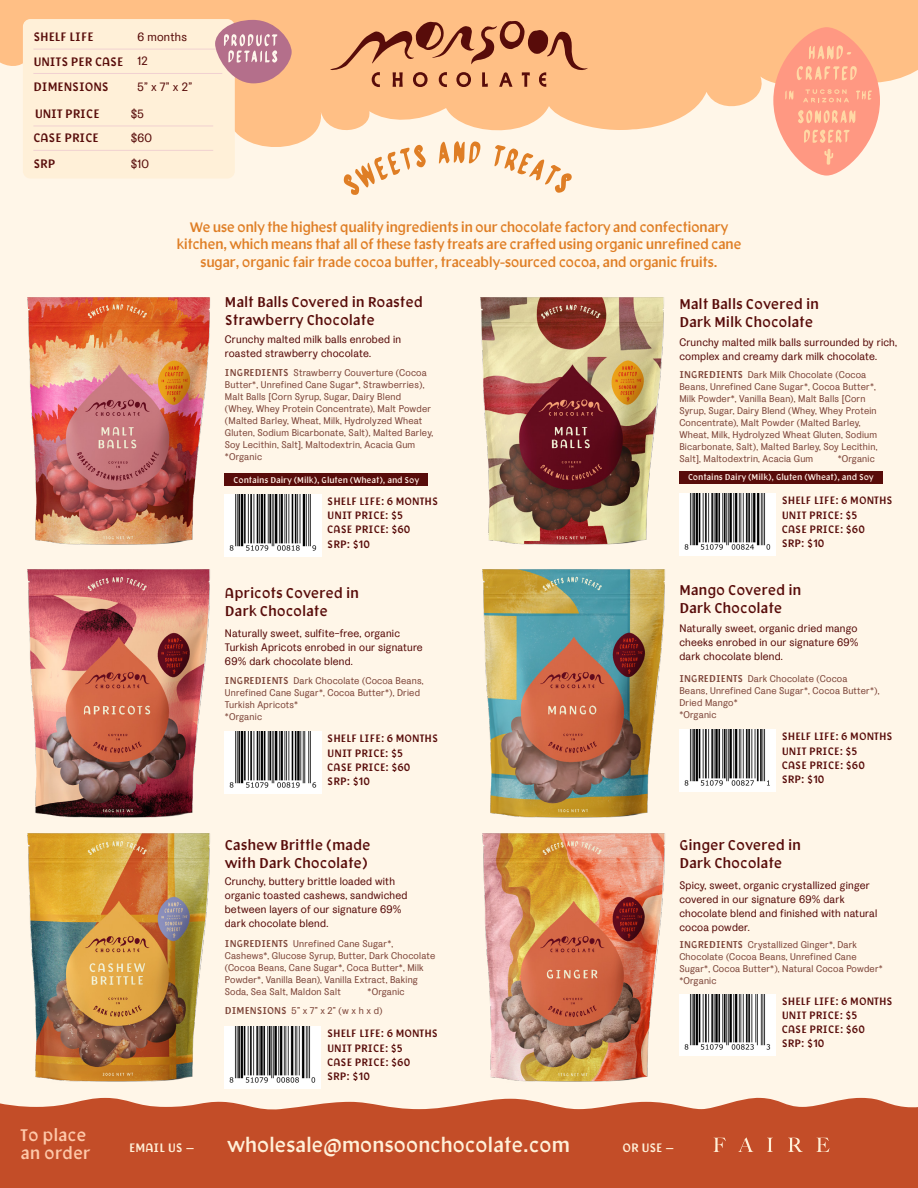
<style>
.page{position:relative;width:918px;height:1188px;background:#fff}
.page>*{position:absolute;margin:0;border:0;box-sizing:border-box;transform-origin:0 0}
.t1{font:19.5px "Facultad Monsoon";letter-spacing:-.02em;color:#fff0d8}
.t2{font:16.5px/18px "Facultad Monsoon";letter-spacing:-.01em;color:#fec8a9}
.t3{font:13.8px/18px "Facultad Monsoon";letter-spacing:-.01em;color:#580c0a}
.t4{font:13.5px/17.2px "Facultad Monsoon";letter-spacing:-.04em;color:#df7e25;text-align:center}
.t5{font:12px "Facultad Monsoon";letter-spacing:-.01em;color:#580c0a}
.t6{font:12px "La Fabrique";letter-spacing:.02em;color:#580c0a}
.t7{font:12px "Facultad Monsoon";letter-spacing:-.01em;color:#fff0d8}
.t8{font:10.8px/13.8px "La Fabrique";letter-spacing:.02em;color:#580c0a}
.t9{font:10.5px "Facultad Monsoon";color:#580c0a}
.t10{font:9.75px/12px "La Fabrique";letter-spacing:.02em;color:#7e463a}
.t11{font:8.25px "Facultad Monsoon";letter-spacing:-.01em;color:#ffede3}
.s1{font-family:"Facultad Monsoon"}
</style>
<div class="page">
<div style="left:0;top:148px;width:918px;height:949px;background:#fff6e8"></div>
<svg style="left:0;top:0;width:589px;height:173px;background:#fed0a4"></svg>
<svg style="left:354px;top:0;width:564px;height:148px;background:#ffcea0"></svg>
<svg style="left:353px;top:10px;width:368px;height:135px;background:#fecd9e"></svg>
<div style="left:773px;top:27px;width:107px;height:149px;background:#ff9882;border-radius:50%"></div>
<svg style="left:809px;top:45px;width:42px;height:15px"></svg>
<svg style="left:797px;top:66px;width:60px;height:14px"></svg>
<svg style="left:798px;top:110px;width:57px;height:13px"></svg>
<svg style="left:804px;top:130px;width:46px;height:13px"></svg>
<svg style="left:785px;top:91px;width:8px;height:9px"></svg>
<svg style="left:856px;top:90px;width:16px;height:10px"></svg>
<svg style="left:803px;top:89px;width:46px;height:13px"></svg>
<svg style="left:824px;top:149px;width:9px;height:16px"></svg>
<svg style="left:330px;top:21px;width:258px;height:66px;background:#dc996b"></svg>
<div style="left:0;top:1113px;width:918px;height:75px;background:#c34d28"></div>
<svg style="left:0;top:1097px;width:918px;height:16px;background:#dd987d"></svg>
<svg style="left:713px;top:1137px;width:116px;height:15px"></svg>
<svg style="left:344px;top:145px;width:82px;height:50px;background:#f8ddc0"></svg>
<svg style="left:439px;top:141px;width:41px;height:23px"></svg>
<svg style="left:494px;top:145px;width:78px;height:48px;background:#f8dec2"></svg>
<div style="left:23px;top:19px;width:212px;height:160px;background:#fff0d8;border-radius:8px"></div>
<hr style="left:33px;top:49px;width:189px;height:1px;background:#f1d1d1">
<hr style="left:33px;top:73px;width:189px;height:1px;background:#f1d1d1">
<hr style="left:33px;top:126px;width:180px;height:1px;background:#f1d1d1">
<hr style="left:33px;top:150px;width:180px;height:1px;background:#f1d1d1">
<svg style="left:215px;top:20px;width:77px;height:63px;background:#cd949b"></svg>
<img style="left:679px;top:730px;width:97px;height:61px">
<img style="left:471px;top:561px;width:199px;height:529px">
<img style="left:679px;top:994px;width:97px;height:62px">
<img style="left:225px;top:732px;width:96px;height:61px">
<img style="left:16px;top:561px;width:199px;height:529px">
<img style="left:225px;top:495px;width:96px;height:61px">
<img style="left:16px;top:289px;width:199px;height:264px">
<div style="left:225px;top:473px;width:203px;height:13px;background:#580c0a"></div>
<img style="left:679px;top:494px;width:97px;height:61px">
<img style="left:469px;top:289px;width:199px;height:264px">
<div style="left:679px;top:471px;width:203px;height:12px;background:#580c0a"></div>
<img style="left:225px;top:1027px;width:96px;height:61px">
<p class="t5" style="left:33px;top:27px;width:62px">SHELF LIFE</p>
<p class="t5" style="left:33px;top:51px;width:92px">UNITS PER CASE</p>
<p class="t6" style="left:137px;top:53px;width:12px">12</p>
<p class="t6" style="left:137px;top:30px;width:51px">6 months</p>
<p class="t5" style="left:33px;top:77px;width:77px">DIMENSIONS</p>
<p class="t6" style="left:137px;top:79px;width:56px">5” x 7” x 2”</p>
<p class="t5" style="left:35px;top:104px;width:66px">UNIT PRICE</p>
<p class="t5" style="left:33px;top:128px;width:67px">CASE PRICE</p>
<p class="t6" style="left:131px;top:107px;width:15px">$5</p>
<p class="t6" style="left:131px;top:131px;width:23px">$60</p>
<p class="t5" style="left:33px;top:154px;width:24px">SRP</p>
<p class="t6" style="left:131px;top:157px;width:20px">$10</p>
<p class="t4" style="left:176px;top:218px;width:567px">We use only the highest quality ingredients in our chocolate factory and confectionary kitchen, which means that all of these tasty treats are crafted using organic unrefined cane sugar, organic fair trade cocoa butter, traceably-sourced cocoa, and organic fruits.</p>
<p class="t3" style="left:225px;top:292px;width:199px">Malt Balls Covered in Roasted<br>Strawberry Chocolate</p>
<p class="t3" style="left:679px;top:295px;width:141px">Malt Balls Covered in<br>Dark Milk Chocolate</p>
<p class="t8" style="left:225px;top:332px;width:178px">Crunchy malted milk balls enrobed in roasted strawberry chocolate.</p>
<p class="t8" style="left:679px;top:336px;width:219px">Crunchy malted milk balls surrounded by rich, complex and creamy dark milk chocolate.</p>
<p class="t10" style="left:225px;top:367px;width:210px"><span class="s1">INGREDIENTS</span> Strawberry Couverture (Cocoa Butter*, Unrefined Cane Sugar*, Strawberries), Malt Balls [Corn Syrup, Sugar, Dairy Blend<br>(Whey, Whey Protein Concentrate), Malt Powder (Malted Barley, Wheat, Milk, Hydrolyzed Wheat Gluten, Sodium Bicarbonate, Salt), Malted Barley, Soy Lecithin, Salt], Maltodextrin, Acacia Gum *Organic</p>
<p class="t9" style="left:327px;top:492px;width:112px">SHELF LIFE: 6 MONTHS</p>
<p class="t9" style="left:327px;top:506px;width:77px">UNIT PRICE: $5</p>
<p class="t9" style="left:327px;top:521px;width:85px">CASE PRICE: $60</p>
<p class="t9" style="left:327px;top:535px;width:44px">SRP: $10</p>
<p class="t11" style="left:234px;top:473px;width:187px">Contains Dairy (Milk), Gluten (Wheat), and Soy</p>
<p class="t10" style="left:679px;top:368px;width:199px"><span class="s1">INGREDIENTS</span> Dark Milk Chocolate (Cocoa Beans, Unrefined Cane Sugar*, Cocoa Butter*, Milk Powder*, Vanilla Bean), Malt Balls [Corn Syrup, Sugar, Dairy Blend (Whey, Whey Protein Concentrate), Malt Powder (Malted Barley, Wheat, Milk, Hydrolyzed Wheat Gluten, Sodium Bicarbonate, Salt), Malted Barley, Soy Lecithin, Salt], Maltodextrin, Acacia Gum</p>
<p class="t10" style="left:838px;top:452px;width:39px">*Organic</p>
<p class="t9" style="left:782px;top:492px;width:112px">SHELF LIFE: 6 MONTHS</p>
<p class="t9" style="left:782px;top:506px;width:77px">UNIT PRICE: $5</p>
<p class="t9" style="left:782px;top:520px;width:85px">CASE PRICE: $60</p>
<p class="t9" style="left:782px;top:534px;width:44px">SRP: $10</p>
<p class="t11" style="left:688px;top:470px;width:187px">Contains Dairy (Milk), Gluten (Wheat), and Soy</p>
<p class="t3" style="left:225px;top:583px;width:136px">Apricots Covered in<br>Dark Chocolate</p>
<p class="t3" style="left:679px;top:580px;width:124px">Mango Covered in<br>Dark Chocolate</p>
<p class="t8" style="left:225px;top:626px;width:199px">Naturally sweet, sulfite-free, organic<br>Turkish Apricots enrobed in our signature<br>69% dark chocolate blend.</p>
<p class="t8" style="left:679px;top:622px;width:181px;text-align:justify">Naturally sweet, organic dried mango cheeks enrobed in our signature 69% dark chocolate blend.</p>
<p class="t10" style="left:225px;top:674px;width:200px"><span class="s1">INGREDIENTS</span> Dark Chocolate (Cocoa Beans,<br>Unrefined Cane Sugar*, Cocoa Butter*), Dried<br>Turkish Apricots*<br>*Organic</p>
<p class="t9" style="left:327px;top:730px;width:112px">SHELF LIFE: 6 MONTHS</p>
<p class="t9" style="left:327px;top:744px;width:77px">UNIT PRICE: $5</p>
<p class="t9" style="left:327px;top:758px;width:85px">CASE PRICE: $60</p>
<p class="t9" style="left:327px;top:772px;width:44px">SRP: $10</p>
<p class="t10" style="left:679px;top:672px;width:202px"><span class="s1">INGREDIENTS</span> Dark Chocolate (Cocoa<br>Beans, Unrefined Cane Sugar*, Cocoa Butter*),<br>Dried Mango*<br>*Organic</p>
<p class="t9" style="left:782px;top:728px;width:112px">SHELF LIFE: 6 MONTHS</p>
<p class="t9" style="left:782px;top:742px;width:77px">UNIT PRICE: $5</p>
<p class="t9" style="left:782px;top:756px;width:85px">CASE PRICE: $60</p>
<p class="t9" style="left:782px;top:770px;width:44px">SRP: $10</p>
<p class="t3" style="left:225px;top:835px;width:147px">Cashew Brittle (made with Dark Chocolate)</p>
<p class="t3" style="left:679px;top:835px;width:123px">Ginger Covered in<br>Dark Chocolate</p>
<p class="t8" style="left:225px;top:874px;width:184px">Crunchy, buttery brittle loaded with organic toasted cashews, sandwiched between layers of our signature 69% dark chocolate blend.</p>
<p class="t8" style="left:679px;top:878px;width:199px">Spicy, sweet, organic crystallized ginger covered in our signature 69% dark chocolate blend and finished with natural cocoa powder.</p>
<p class="t10" style="left:225px;top:938px;width:212px"><span class="s1">INGREDIENTS</span> Unrefined Cane Sugar*, Cashews*, Glucose Syrup, Butter, Dark Chocolate (Cocoa Beans, Cane Sugar*, Coca Butter*, Milk Powder*, Vanilla Bean), Vanilla Extract, Baking Soda, Sea Salt, Maldon Salt</p>
<p class="t10" style="left:368px;top:986px;width:39px">*Organic</p>
<p class="t10" style="left:225px;top:1005px;width:159px"><span class="s1">DIMENSIONS</span> 5” x 7” x 2” (w x h x d)</p>
<p class="t9" style="left:327px;top:1025px;width:112px">SHELF LIFE: 6 MONTHS</p>
<p class="t9" style="left:327px;top:1039px;width:77px">UNIT PRICE: $5</p>
<p class="t9" style="left:327px;top:1053px;width:85px">CASE PRICE: $60</p>
<p class="t9" style="left:327px;top:1067px;width:44px">SRP: $10</p>
<p class="t10" style="left:679px;top:938px;width:205px"><span class="s1">INGREDIENTS</span> Crystallized Ginger*, Dark Chocolate (Cocoa Beans, Unrefined Cane Sugar*, Cocoa Butter*), Natural Cocoa Powder* *Organic</p>
<p class="t9" style="left:782px;top:992px;width:112px">SHELF LIFE: 6 MONTHS</p>
<p class="t9" style="left:782px;top:1006px;width:77px">UNIT PRICE: $5</p>
<p class="t9" style="left:782px;top:1021px;width:85px">CASE PRICE: $60</p>
<p class="t9" style="left:782px;top:1035px;width:44px">SRP: $10</p>
<p class="t2" style="left:21px;top:1126px;width:72px">To place an order</p>
<p class="t7" style="left:129px;top:1137px;width:67px">EMAIL US —</p>
<p class="t1" style="left:227px;top:1128px;width:344px">wholesale@monsoonchocolate.com</p>
<p class="t7" style="left:623px;top:1137px;width:54px">OR USE —</p>
</div>
